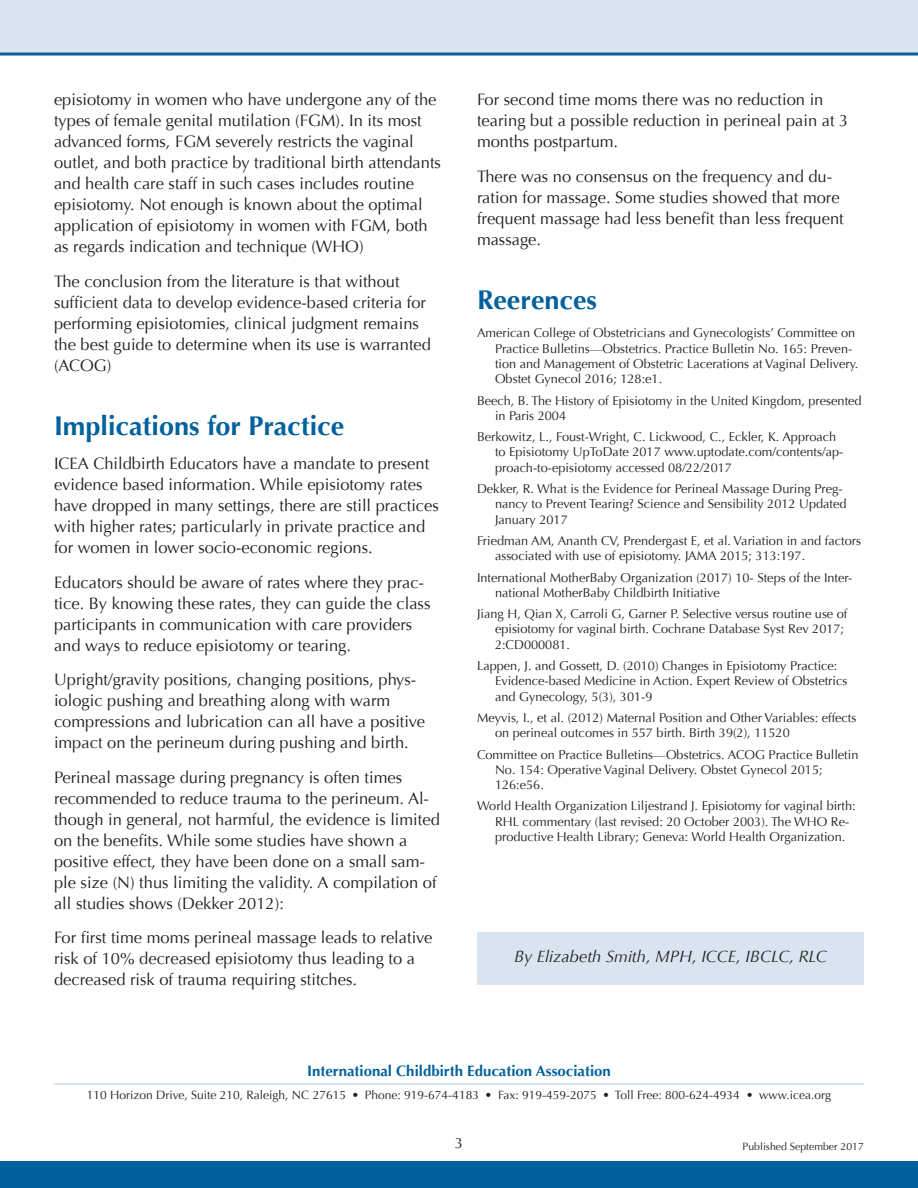
<style>
.page{position:relative;width:918px;height:1188px;background:#fff}
.page>*{position:absolute;margin:0;border:0;box-sizing:border-box;transform-origin:0 0}
.Sub_1-B{font:700 27px "Optima";color:#00619c}
.Body-B{font:16.5px/21px "Optima";color:#231f20}
.Body-B-2{font:italic 16.5px "Optima";color:#231f20}
.Body{font:700 15px "Optima";color:#00619c}
.Body-2{font:15px "Optima";color:#231f20}
.References{font:12.75px/15.3px "Optima";color:#231f20}
.Body-3{font:12px "Optima";color:#231f20}
.References-2{font:10.5px "Optima";color:#231f20}
</style>
<div class="page">
<div style="left:0;top:0;width:918px;height:54px;background:#d8e5f0"></div>
<svg style="left:0;top:52px;width:918px;height:4px;background:#3a84b2"></svg>
<div style="left:0;top:1161px;width:918px;height:27px;background:#00619c"></div>
<div style="left:477px;top:932px;width:387px;height:53px;background:#d8e5f0"></div>
<hr style="left:54px;top:1083px;width:810px;height:2px;background:#caddeb">
<p class="Body-B" style="left:54px;top:89px;width:389px">episiotomy in women who have undergone any of the types of female genital mutilation (FGM). In its most advanced forms, FGM severely restricts the vaginal outlet, and both practice by traditional birth attendants and health care staff in such cases includes routine episiotomy. Not enough is known about the optimal application of episiotomy in women with FGM, both as regards indication and technique (WHO)</p>
<p class="Body-B" style="left:54px;top:271px;width:379px">The conclusion from the literature is that without sufficient data to develop evidence-based criteria for performing episiotomies, clinical judgment remains the best guide to determine when its use is warranted (ACOG)</p>
<p class="Sub_1-B" style="left:54px;top:410px;width:292px">Implications for Practice</p>
<p class="Body-B" style="left:54px;top:453px;width:386px">ICEA Childbirth Educators have a mandate to present evidence based information. While episiotomy rates have dropped in many settings, there are still practices with higher rates; particularly in private practice and for women in lower socio-economic regions.</p>
<p class="Body-B" style="left:54px;top:572px;width:378px">Educators should be aware of rates where they prac&shy;tice. By knowing these rates, they can guide the class participants in communication with care providers and ways to reduce episiotomy or tearing.</p>
<p class="Body-B" style="left:54px;top:669px;width:373px">Upright/gravity positions, changing positions, phys&shy;iologic pushing and breathing along with warm compressions and lubrication can all have a positive impact on the perineum during pushing and birth.</p>
<p class="Body-B" style="left:54px;top:767px;width:387px">Perineal massage during pregnancy is often times recommended to reduce trauma to the perineum. Al&shy;though in general, not harmful, the evidence is limited on the benefits. While some studies have shown a positive effect, they have been done on a small sam&shy;ple size (N) thus limiting the validity. A compilation of all studies shows (Dekker 2012):</p>
<p class="Body-B" style="left:54px;top:927px;width:380px">For first time moms perineal massage leads to relative risk of 10% decreased episiotomy thus leading to a decreased risk of trauma requiring stitches.</p>
<p class="Body-B" style="left:477px;top:89px;width:373px">For second time moms there was no reduction in tearing but a possible reduction in perineal pain at 3 months postpartum.</p>
<p class="Body-B" style="left:477px;top:166px;width:368px">There was no consensus on the frequency and du&shy;ration for massage. Some studies showed that more frequent massage had less benefit than less frequent massage.</p>
<p class="Sub_1-B" style="left:477px;top:284px;width:122px">Reerences</p>
<p class="References" style="left:495px;top:326px;width:365px;text-indent:-18px">American College of Obstetricians and Gynecologists’ Committee on Practice Bulletins—Obstetrics. Practice Bulletin No. 165: Preven&shy;tion and Management of Obstetric Lacerations at Vaginal Delivery.<br>Obstet Gynecol 2016; 128:e1.</p>
<p class="References" style="left:495px;top:393px;width:368px;text-indent:-18px">Beech, B. The History of Episiotomy in the United Kingdom, presented in Paris 2004</p>
<p class="References" style="left:495px;top:429px;width:350px;text-indent:-18px">Berkowitz, L., Foust-Wright, C. Lickwood, C., Eckler, K. Approach to Episiotomy UpToDate 2017 www.uptodate.com/contents/ap&shy;proach-to-episiotomy accessed 08/22/2017</p>
<p class="References" style="left:495px;top:481px;width:353px;text-indent:-18px">Dekker, R. What is the Evidence for Perineal Massage During Preg&shy;nancy to Prevent Tearing? Science and Sensibility 2012 Updated<br>January 2017</p>
<p class="References" style="left:495px;top:533px;width:368px;text-indent:-18px">Friedman AM, Ananth CV, Prendergast E, et al. Variation in and factors associated with use of episiotomy. JAMA 2015; 313:197.</p>
<p class="References" style="left:495px;top:570px;width:359px;text-indent:-18px">International MotherBaby Organization (2017) 10- Steps of the Inter&shy;national MotherBaby Childbirth Initiative</p>
<p class="References" style="left:495px;top:606px;width:354px;text-indent:-18px">Jiang H, Qian X, Carroli G, Garner P. Selective versus routine use of episiotomy for vaginal birth. Cochrane Database Syst Rev 2017;<br>2:CD000081.</p>
<p class="References" style="left:495px;top:658px;width:354px;text-indent:-18px">Lappen, J. and Gossett, D. (2010) Changes in Episiotomy Practice:<br>Evidence-based Medicine in Action. Expert Review of Obstetrics and Gynecology, 5(3), 301-9</p>
<p class="References" style="left:495px;top:710px;width:363px;text-indent:-18px">Meyvis, I., et al. (2012) Maternal Position and Other Variables: effects on perineal outcomes in 557 birth. Birth 39(2), 11520</p>
<p class="References" style="left:495px;top:747px;width:365px;text-indent:-18px">Committee on Practice Bulletins—Obstetrics. ACOG Practice Bulletin<br>No. 154: Operative Vaginal Delivery. Obstet Gynecol 2015;<br>126:e56.</p>
<p class="References" style="left:495px;top:799px;width:362px;text-indent:-18px">World Health Organization Liljestrand J. Episiotomy for vaginal birth:<br>RHL commentary (last revised: 20 October 2003). The WHO Re&shy;productive Health Library; Geneva: World Health Organization.</p>
<p class="Body-B-2" style="left:514px;top:947px;width:314px">By Elizabeth Smith, MPH, ICCE, IBCLC, RLC</p>
<p class="Body" style="left:307px;top:1062px;width:305px">International Childbirth Education Association</p>
<p class="Body-3" style="left:87px;top:1088px;width:746px">110 Horizon Drive, Suite 210, Raleigh, NC 27615 • Phone: 919-674-4183 • Fax: 919-459-2075 • Toll Free: 800-624-4934 • www.icea.org</p>
<p class="Body-2" style="left:455px;top:1134px;width:10px">3</p>
<p class="References-2" style="left:743px;top:1141px;width:123px">Published September 2017</p>
</div>
